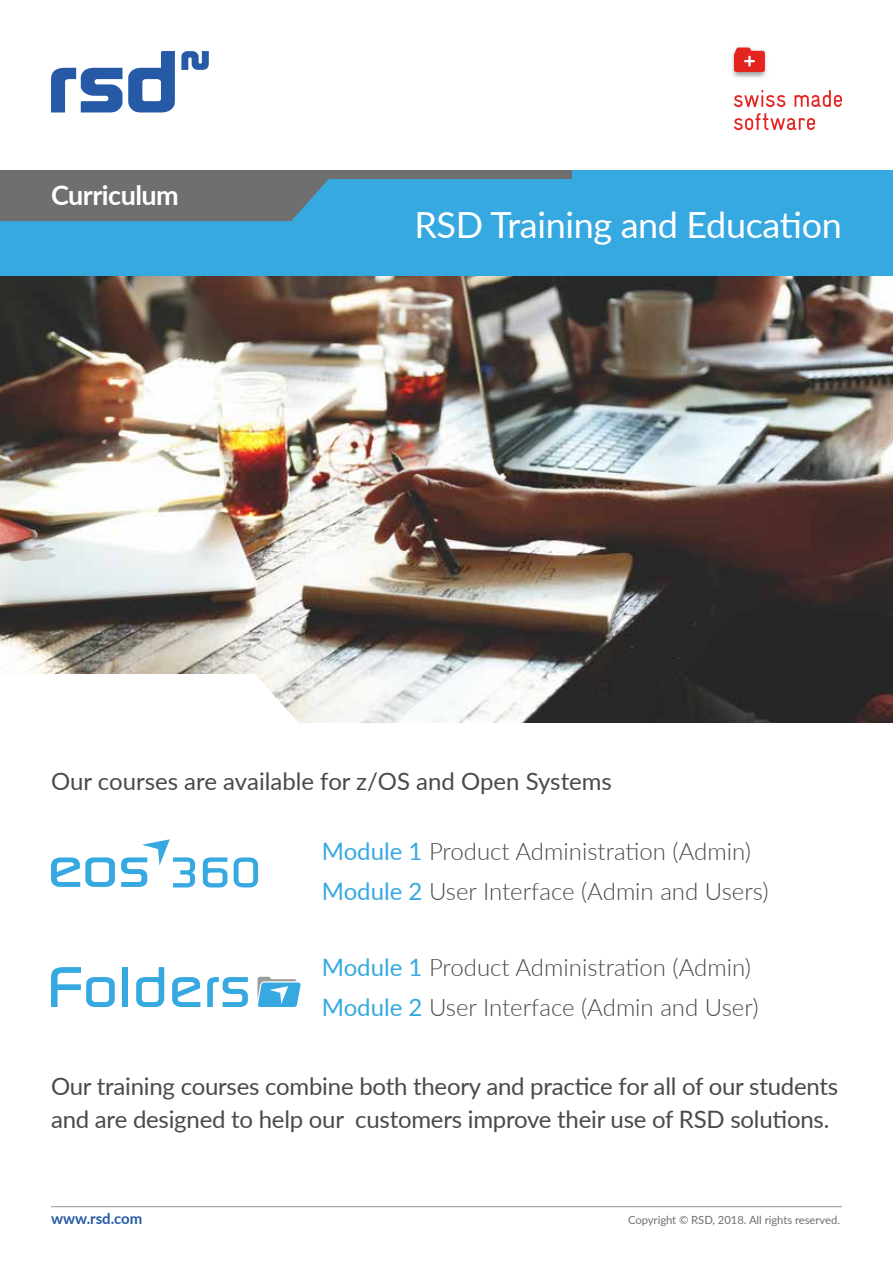
<style>
.page{position:relative;width:893px;height:1263px;background:#fff}
.page>*{position:absolute;margin:0;border:0;box-sizing:border-box;transform-origin:0 0}
.t1{font:36px "Lato";letter-spacing:-.01em;color:#fff}
.t2{font:700 27px "Lato";letter-spacing:-.02em;color:#fff}
.t3{font:24px/33px "Lato";letter-spacing:-.01em;color:#4a4a49}
.t4{font:300 24px/40.2px "Lato";color:#4a4a49}
.t5{font:700 15px "Lato";letter-spacing:-.005em;color:#265aa6}
.t6{font:11.25px "Lato";letter-spacing:-.005em;color:#706f6f}
.s1{font-weight:400;color:#36a9e1}
</style>
<div class="page">
<hr style="left:51px;top:1206px;width:791px;height:1px;background:#949499">
<div style="left:0;top:170px;width:893px;height:106px;background:#36a9e1"></div>
<svg style="left:51px;top:68px;width:71px;height:44px"></svg>
<svg style="left:181px;top:51px;width:28px;height:19px"></svg>
<svg style="left:128px;top:51px;width:47px;height:61px"></svg>
<div style="left:0;top:179px;width:329px;height:42px;background:#706f6f"></div>
<div style="left:0;top:170px;width:571px;height:9px;background:#706f6f"></div>
<img style="left:0;top:276px;width:893px;height:447px">
<svg style="left:0;top:674px;width:300px;height:49px"></svg>
<svg style="left:794px;top:90px;width:48px;height:17px"></svg>
<svg style="left:734px;top:113px;width:81px;height:17px"></svg>
<img style="left:732px;top:47px;width:35px;height:31px">
<svg style="left:734px;top:90px;width:51px;height:17px"></svg>
<svg style="left:734px;top:48px;width:31px;height:24px"></svg>
<svg style="left:257px;top:977px;width:44px;height:30px"></svg>
<svg style="left:51px;top:967px;width:64px;height:40px"></svg>
<div style="left:123px;top:967px;width:5px;height:40px;background:#36a9e1"></div>
<svg style="left:136px;top:967px;width:28px;height:40px"></svg>
<svg style="left:172px;top:977px;width:28px;height:30px"></svg>
<svg style="left:207px;top:977px;width:41px;height:30px"></svg>
<svg style="left:51px;top:857px;width:64px;height:30px"></svg>
<svg style="left:121px;top:839px;width:74px;height:48px"></svg>
<svg style="left:203px;top:857px;width:24px;height:30px"></svg>
<svg style="left:234px;top:857px;width:24px;height:30px"></svg>
<p class="t2" style="left:51px;top:175px;width:129px">Curriculum</p>
<h1 class="t1" style="left:414px;top:199px;width:429px">RSD Training and Education</h1>
<p class="t3" style="left:51px;top:763px;width:562px">Our courses are available for z/OS and Open Systems</p>
<p class="t4" style="left:322px;top:830px;width:448px"><span class="s1">Module 1</span> Product Administration (Admin)<br><span class="s1">Module 2</span> User Interface (Admin and Users)</p>
<p class="t4" style="left:322px;top:946px;width:438px"><span class="s1">Module 1</span> Product Administration (Admin)<br><span class="s1">Module 2</span> User Interface (Admin and User)</p>
<p class="t3" style="left:51px;top:1069px;width:789px">Our training courses combine both theory and practice for all of our students and are designed to help our customers improve their use of RSD solutions.</p>
<p class="t5" style="left:51px;top:1207px;width:93px">www.rsd.com</p>
<p class="t6" style="left:628px;top:1212px;width:214px">Copyright © RSD, 2018. All rights reserved.</p>
</div>
